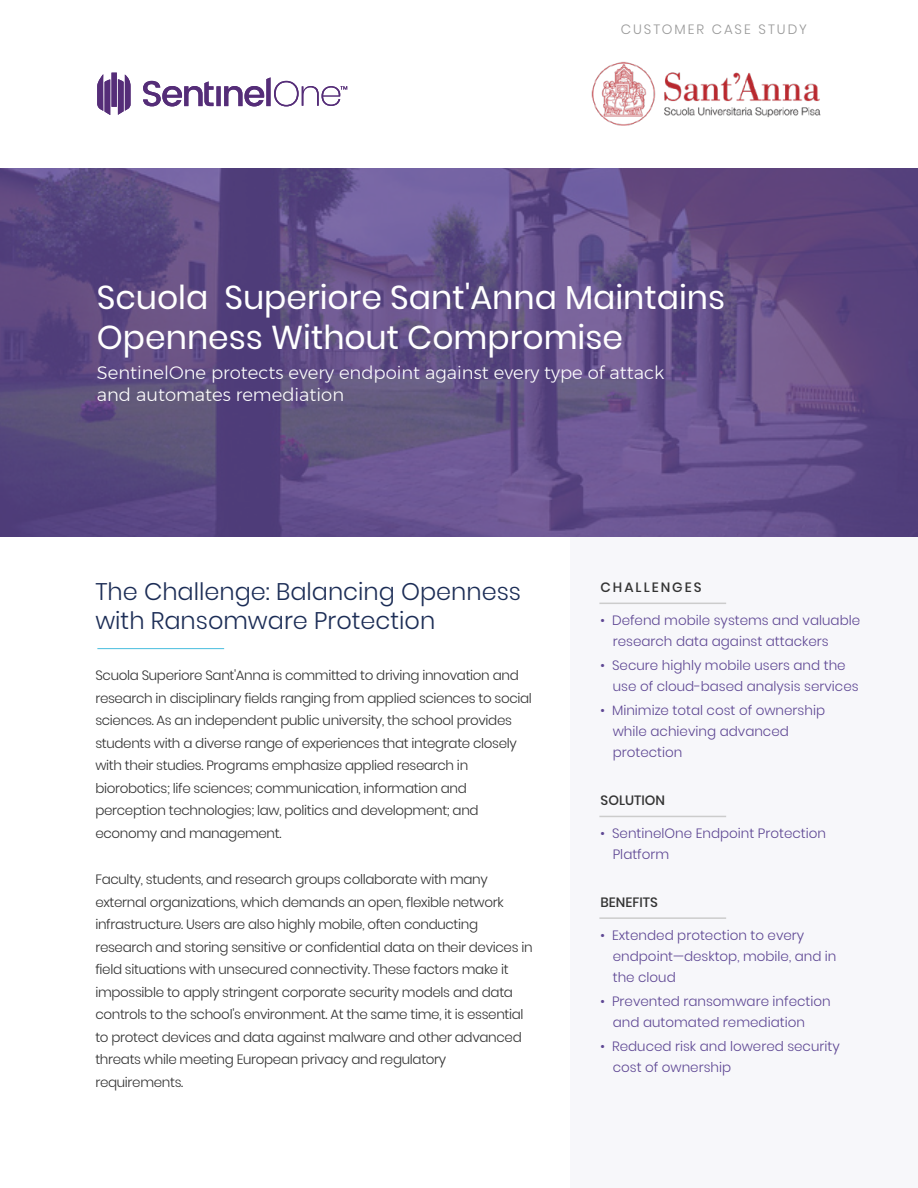
<style>
.page{position:relative;width:918px;height:1188px;background:#fff}
.page>*{position:absolute;margin:0;border:0;box-sizing:border-box;transform-origin:0 0}
.t1{font:33px/39.6px "Poppins";color:#fff}
.t2{font:300 24px/28.8px "Poppins";color:#1c2d56}
.t3{font:300 18px/21.6px "Montserrat";color:#fff}
.t4{font:300 13.5px/22.5px "Poppins";letter-spacing:-.025em;color:#333}
.t5{font:300 13.5px/21px "Poppins";color:#5f4894}
.t6{font:300 13.5px "Poppins";letter-spacing:.15em;color:#999}
.t7{font:500 13.5px "Poppins";color:#333}
.t8{font:500 13.5px "Poppins";letter-spacing:.15em;color:#333}
</style>
<div class="page">
<div style="left:570px;top:513px;width:348px;height:675px;background:#f7f7fa"></div>
<svg style="left:0;top:168px;width:918px;height:368px;background:#614e85"></svg>
<hr style="left:599px;top:603px;width:127px;height:1px;background:#ccc">
<hr style="left:599px;top:816px;width:127px;height:1px;background:#ccc">
<hr style="left:599px;top:917px;width:127px;height:2px;background:#ccc">
<svg style="left:97px;top:73px;width:34px;height:42px"></svg>
<svg style="left:143px;top:77px;width:204px;height:29px"></svg>
<img style="left:592px;top:62px;width:229px;height:64px">
<hr style="left:97px;top:648px;width:127px;height:1px;background:#47bdde">
<p class="t6" style="left:621px;top:21px;width:188px">CUSTOMER CASE STUDY</p>
<h1 class="t1" style="left:97px;top:278px;width:630px">Scuola Superiore Sant'Anna Maintains<br>Openness Without Compromise</h1>
<h3 class="t3" style="left:97px;top:362px;width:569px">SentinelOne protects every endpoint against every type of attack and automates remediation</h3>
<h2 class="t2" style="left:95px;top:577px;width:427px">The Challenge: Balancing Openness with Ransomware Protection</h2>
<p class="t4" style="left:95px;top:664px;width:438px">Scuola Superiore Sant'Anna is committed to driving innovation and research in disciplinary fields ranging from applied sciences to social sciences. As an independent public university, the school provides students with a diverse range of experiences that integrate closely with their studies. Programs emphasize applied research in biorobotics; life sciences; communication, information and perception technologies; law, politics and development; and economy and management.</p>
<p class="t4" style="left:95px;top:868px;width:439px">Faculty, students, and research groups collaborate with many external organizations, which demands an open, flexible network infrastructure. Users are also highly mobile, often conducting research and storing sensitive or confidential data on their devices in field situations with unsecured connectivity. These factors make it impossible to apply stringent corporate security models and data controls to the school's environment. At the same time, it is essential to protect devices and data against malware and other advanced threats while meeting European privacy and regulatory requirements.</p>
<p class="t8" style="left:601px;top:580px;width:102px">CHALLENGES</p>
<p class="t5" style="left:613px;top:610px;width:249px;text-indent:-12px">• Defend mobile systems and valuable research data against attackers</p>
<p class="t5" style="left:613px;top:655px;width:247px;text-indent:-12px">• Secure highly mobile users and the use of cloud-based analysis services</p>
<p class="t5" style="left:613px;top:700px;width:214px;text-indent:-12px">• Minimize total cost of ownership while achieving advanced protection</p>
<p class="t7" style="left:601px;top:793px;width:66px">SOLUTION</p>
<p class="t5" style="left:613px;top:823px;width:215px;text-indent:-12px">• SentinelOne Endpoint Protection<br>Platform</p>
<p class="t7" style="left:601px;top:895px;width:59px">BENEFITS</p>
<p class="t5" style="left:613px;top:925px;width:225px;text-indent:-12px">• Extended protection to every endpoint—desktop, mobile, and in the cloud</p>
<p class="t5" style="left:613px;top:991px;width:219px;text-indent:-12px">• Prevented ransomware infection and automated remediation</p>
<p class="t5" style="left:613px;top:1036px;width:228px;text-indent:-12px">• Reduced risk and lowered security cost of ownership</p>
</div>
